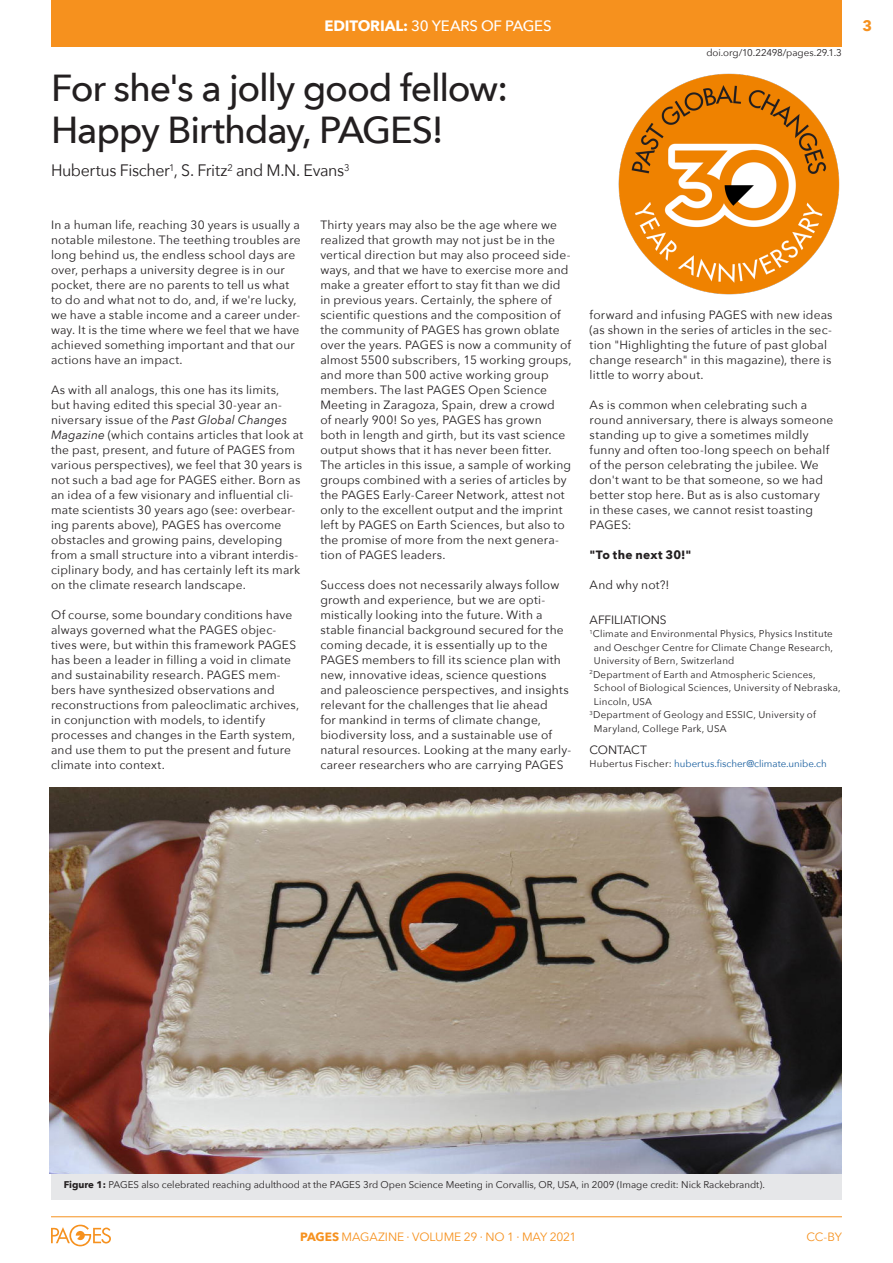
<style>
.page{position:relative;width:893px;height:1263px;background:#fff}
.page>*{position:absolute;margin:0;border:0;box-sizing:border-box;transform-origin:0 0}
.ARTICLE-Title{font:500 37.5px/42px "Avenir Next";letter-spacing:-.03em;color:#231f20}
.ARTICLE-Authors{font:16.5px "Avenir Next";letter-spacing:-.025em;color:#231f20}
.t1{font:500 15px "Avenir Next";letter-spacing:-.015em;color:#fff}
.t2{font:700 15px "Avenir Next";color:#f6911e}
._3col-text{font:12px/15px "Avenir Next";letter-spacing:.015em;color:#231f20}
.t3{font:12px "Avenir Next";letter-spacing:-.005em;color:#f6911e}
.ARTICLE-INFO-Title{font:12px "Avenir Next";letter-spacing:-.005em;color:#231f20}
._3col-text-2{font:700 12px "Avenir Next";letter-spacing:.02em;color:#231f20}
.ARTICLE-INFO-Authors{font:9.75px/13.5px "Avenir Next";letter-spacing:.025em;color:#231f20}
.ARTICLE-Figure_Capti{font:9.75px "Avenir Next";color:#231f20}
.ARTICLE-INFO-General{font:9.75px "Avenir Next";letter-spacing:.005em;color:#175d9e}
.DOI{font:9.75px "Avenir Next";letter-spacing:-.005em;color:#231f20}
.s1{font-weight:700}
.s2{font-style:italic}
.s3{color:#231f20}
</style>
<div class="page">
<hr style="left:51px;top:1216px;width:791px;height:1px;background:#f6911e">
<svg style="left:51px;top:1225px;width:60px;height:21px"></svg>
<div style="left:51px;top:0;width:791px;height:46px;background:#f6911e"></div>
<div style="left:51px;top:1174px;width:791px;height:25px;background:#e6e7e9"></div>
<img style="left:49px;top:788px;width:793px;height:386px">
<img style="left:618px;top:73px;width:222px;height:222px">
<p class="t1" style="left:324px;top:13px;width:219px"><span class="s1">EDITORIAL:</span> 30 Years of PAGES</p>
<p class="t2" style="left:863px;top:13px;width:11px">3</p>
<p class="ARTICLE-Title" style="left:51px;top:66px;width:459px">For she's a jolly good fellow:<br>Happy Birthday, PAGES!</p>
<p class="ARTICLE-Authors" style="left:51px;top:157px;width:300px">Hubertus Fischer<sup>1</sup>, S. Fritz<sup>2</sup> and M.N. Evans<sup>3</sup></p>
<p class="_3col-text" style="left:51px;top:217px;width:251px">In a human life, reaching 30 years is usually a notable milestone. The teething troubles are long behind us, the endless school days are over, perhaps a university degree is in our pocket, there are no parents to tell us what to do and what not to do, and, if we're lucky, we have a stable income and a career under&shy;way. It is the time where we feel that we have achieved something important and that our actions have an impact.</p>
<p class="_3col-text" style="left:51px;top:382px;width:254px">As with all analogs, this one has its limits,<br>but having edited this special 30-year an&shy;niversary issue of the <span class="s2">Past Global Changes Magazine</span> (which contains articles that look at the past, present, and future of PAGES from various perspectives), we feel that 30 years is not such a bad age for PAGES either. Born as an idea of a few visionary and influential cli&shy;mate scientists 30 years ago (see: overbear&shy;ing parents above), PAGES has overcome obstacles and growing pains, developing from a small structure into a vibrant interdis&shy;ciplinary body, and has certainly left its mark on the climate research landscape.</p>
<p class="_3col-text" style="left:51px;top:607px;width:250px">Of course, some boundary conditions have always governed what the PAGES objec&shy;tives were, but within this framework PAGES has been a leader in filling a void in climate and sustainability research. PAGES mem&shy;bers have synthesized observations and reconstructions from paleoclimatic archives, in conjunction with models, to identify processes and changes in the Earth system, and use them to put the present and future climate into context.</p>
<p class="_3col-text" style="left:320px;top:217px;width:253px">Thirty years may also be the age where we realized that growth may not just be in the vertical direction but may also proceed side&shy;ways, and that we have to exercise more and make a greater effort to stay fit than we did in previous years. Certainly, the sphere of scientific questions and the composition of the community of PAGES has grown oblate over the years. PAGES is now a community of almost 5500 subscribers, 15 working groups, and more than 500 active working group members. The last PAGES Open Science Meeting in Zaragoza, Spain, drew a crowd<br>of nearly 900! So yes, PAGES has grown<br>both in length and girth, but its vast science output shows that it has never been fitter.<br>The articles in this issue, a sample of working groups combined with a series of articles by the PAGES Early-Career Network, attest not only to the excellent output and the imprint left by PAGES on Earth Sciences, but also to the promise of more from the next genera&shy;tion of PAGES leaders.</p>
<p class="_3col-text" style="left:320px;top:577px;width:253px">Success does not necessarily always follow growth and experience, but we are opti&shy;mistically looking into the future. With a stable financial background secured for the coming decade, it is essentially up to the PAGES members to fill its science plan with new, innovative ideas, science questions<br>and paleoscience perspectives, and insights relevant for the challenges that lie ahead<br>for mankind in terms of climate change, biodiversity loss, and a sustainable use of natural resources. Looking at the many early&shy;career researchers who are carrying PAGES</p>
<p class="DOI" style="left:706px;top:45px;width:137px">doi.org/10.22498/pages.29.1.3</p>
<p class="_3col-text" style="left:590px;top:307px;width:244px">forward and infusing PAGES with new ideas (as shown in the series of articles in the sec&shy;tion "Highlighting the future of past global change research" in this magazine), there is little to worry about.</p>
<p class="_3col-text" style="left:590px;top:397px;width:245px">As is common when celebrating such a round anniversary, there is always someone standing up to give a sometimes mildly funny and often too-long speech on behalf of the person celebrating the jubilee. We don't want to be that someone, so we had better stop here. But as is also customary<br>in these cases, we cannot resist toasting PAGES:</p>
<p class="_3col-text-2" style="left:590px;top:544px;width:103px">"To the next 30!"</p>
<p class="_3col-text" style="left:590px;top:577px;width:81px">And why not?!</p>
<p class="ARTICLE-INFO-Title" style="left:590px;top:609px;width:79px">AFFILIATIONS</p>
<p class="ARTICLE-INFO-Authors" style="left:594px;top:626px;width:241px;text-align:justify;text-indent:-4px"><sup>1</sup>Climate and Environmental Physics, Physics Institute and Oeschger Centre for Climate Change Research, University of Bern, Switzerland</p>
<p class="ARTICLE-INFO-Authors" style="left:594px;top:667px;width:248px;text-indent:-4px"><sup>2</sup>Department of Earth and Atmospheric Sciences,<br>School of Biological Sciences, University of Nebraska,<br>Lincoln, USA</p>
<p class="ARTICLE-INFO-Authors" style="left:594px;top:707px;width:224px;text-indent:-4px"><sup>3</sup>Department of Geology and ESSIC, University of<br>Maryland, College Park, USA</p>
<p class="ARTICLE-INFO-Title" style="left:590px;top:739px;width:59px">CONTACT</p>
<p class="ARTICLE-INFO-General" style="left:590px;top:755px;width:239px"><span class="s3">Hubertus Fischer:</span> hubertus.fischer@climate.unibe.ch</p>
<p class="ARTICLE-Figure_Capti" style="left:64px;top:1176px;width:703px"><span class="s1">Figure 1:</span> PAGES also celebrated reaching adulthood at the PAGES 3rd Open Science Meeting in Corvallis, OR, USA, in 2009 (Image credit: Nick Rackebrandt).</p>
<p class="t3" style="left:300px;top:1227px;width:278px"><span class="s1">PAGES</span> MAGAZINE ∙ VOLUME 29 ∙ NO 1 ∙ May 2021</p>
<p class="t3" style="left:807px;top:1227px;width:37px">CC-BY</p>
</div>
